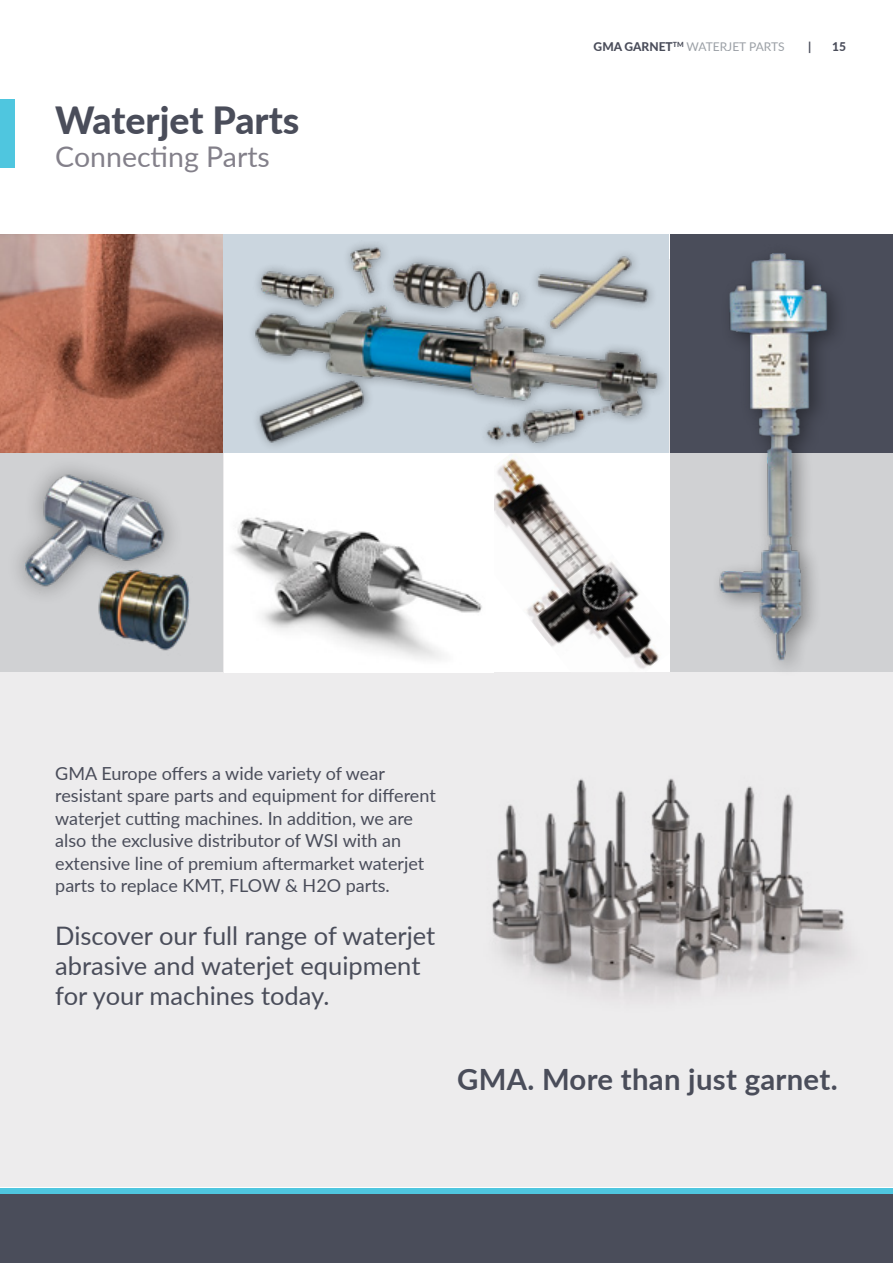
<style>
.page{position:relative;width:893px;height:1263px;background:#fff}
.page>*{position:absolute;margin:0;border:0;box-sizing:border-box;transform-origin:0 0}
.t1{font:800 37.5px "Lato";color:#4a4d5a}
.t2{font:700 29.25px "Lato";letter-spacing:.01em;color:#4a4d5a}
.t3{font:28.5px "Lato";color:#83808a}
.t4{font:25.5px/30px "Lato";color:#4a4d5a}
.t5{font:18px/22.5px "Lato";color:#4a4d5a}
.t6{font:12px "Lato";color:#9ba0a6}
.t7{font:800 12px "Lato";color:#4a4d5a}
.s1{font-weight:800;color:#4a4d5a}
</style>
<div class="page">
<div style="left:0;top:259px;width:893px;height:927px;background:#edeced"></div>
<svg style="left:0;top:1188px;width:893px;height:7px;background:#4eb4cc"></svg>
<div style="left:0;top:1195px;width:893px;height:68px;background:#4a4d5a"></div>
<img style="left:0;top:234px;width:223px;height:219px">
<div style="left:224px;top:234px;width:445px;height:219px;background:#cbd6df"></div>
<div style="left:0;top:453px;width:223px;height:219px;background:#d0d1d3"></div>
<img style="left:493px;top:486px;width:164px;height:186px">
<div style="left:0;top:99px;width:14px;height:68px;background:#4fc6df"></div>
<img style="left:252px;top:244px;width:405px;height:242px">
<img style="left:18px;top:467px;width:154px;height:128px">
<img style="left:85px;top:563px;width:105px;height:88px">
<img style="left:657px;top:234px;width:236px;height:438px">
<img style="left:491px;top:778px;width:358px;height:219px">
<div style="left:224px;top:453px;width:269px;height:219px;background:#fff"></div>
<img style="left:232px;top:517px;width:250px;height:142px">
<h1 class="t1" style="left:55px;top:93px;width:246px">Waterjet Parts</h1>
<h3 class="t3" style="left:55px;top:136px;width:216px">Connecting Parts</h3>
<p class="t6" style="left:594px;top:38px;width:192px"><span class="s1">GMA GARNET</span><sup>TM</sup> WATERJET PARTS</p>
<p class="t7" style="left:808px;top:38px;width:5px">|</p>
<p class="t7" style="left:832px;top:38px;width:15px">15</p>
<p class="t5" style="left:55px;top:761px;width:382px">GMA Europe offers a wide variety of wear resistant spare parts and equipment for different waterjet cutting machines. In addition, we are also the exclusive distributor of WSI with an extensive line of premium aftermarket waterjet parts to replace KMT, FLOW &amp; H2O parts.</p>
<h3 class="t4" style="left:55px;top:920px;width:382px">Discover our full range of waterjet abrasive and waterjet equipment for your machines today.</h3>
<h2 class="t2" style="left:457px;top:1057px;width:382px">GMA. More than just garnet.</h2>
</div>
